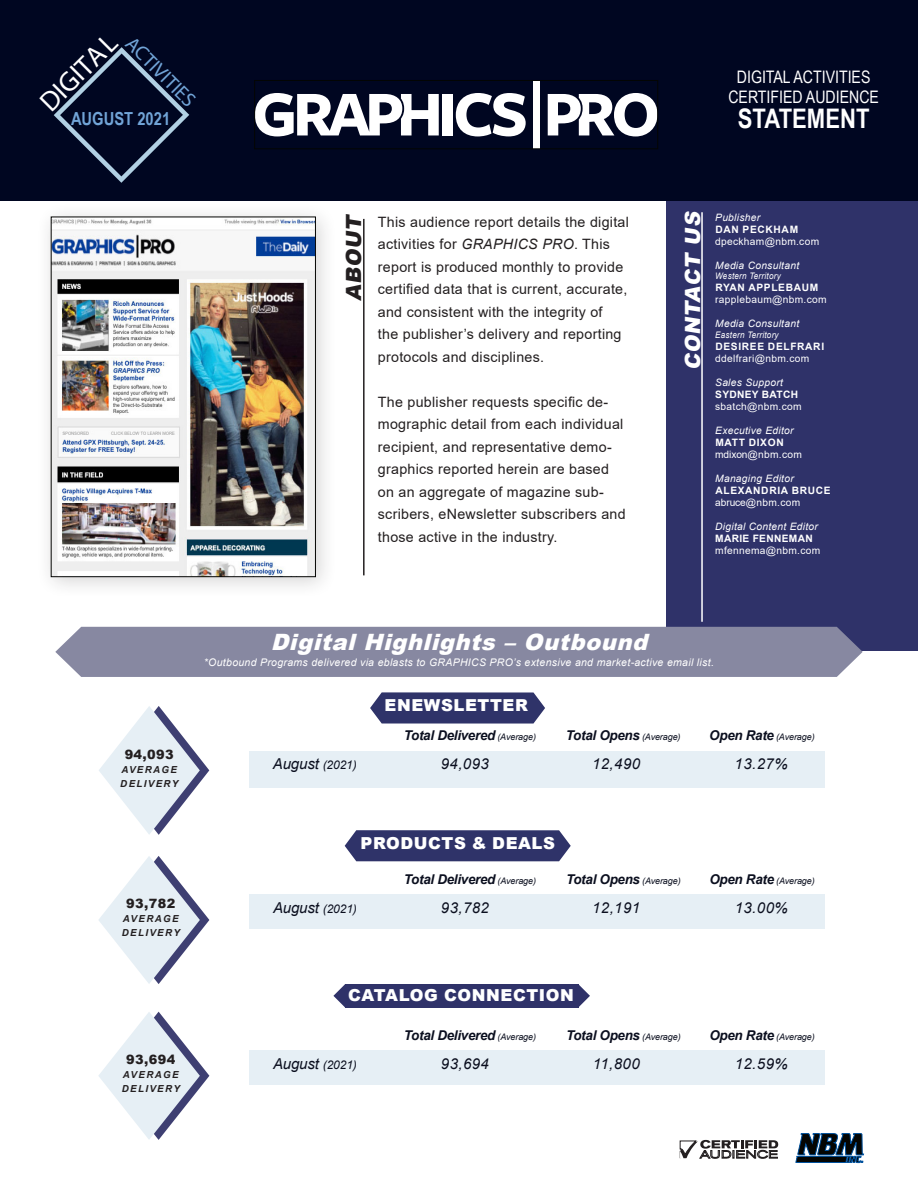
<style>
.page{position:relative;width:918px;height:1188px;background:#fff}
.page>*{position:absolute;margin:0;border:0;box-sizing:border-box;transform-origin:0 0}
.t1{font:27.9px "Myriad Pro";color:#fff}
.t2{font:700 27px "Arial Narrow";color:#fff}
.Heading{font:italic 900 22.5px "Arial";color:#fff}
.Heading-2{font:italic 900 21px "Arial";color:#fff}
.Heading-3{font:italic 900 21px "Arial";color:#231f20}
.t3{font:20.25px "Myriad Pro";color:#71a4d7}
.t4{font:700 18px "Arial Narrow";color:#71a4d7}
.t5{font:17.25px "Arial Narrow";color:#fff}
.Heading3{font:900 16.5px "Arial";letter-spacing:.035em;color:#fff}
.Copy{font:italic 15px "Arial";letter-spacing:.03em;color:#0b0f1f}
.Copy-2{font:14.25px/22.5px "Arial";letter-spacing:.02em;color:#231f20}
.Heading_2{font:italic 700 13.5px "Arial";letter-spacing:-.02em;color:#0b0f1f}
.Heading__main{font:900 12.9px "Arial";letter-spacing:.03em;color:#231f20}
.Heading-4{font:italic 10.5px "Arial";letter-spacing:.03em;color:#fff}
.Copy-3{font:10.2px "Arial";letter-spacing:.03em;color:#fff}
.Heading_2-2{font:italic 10.2px "Arial";letter-spacing:.03em;color:#fff}
.Name{font:700 10.2px "Arial";letter-spacing:.065em;color:#fff}
.Copy-4{font:italic 10.2px "Arial";letter-spacing:.03em;color:#fff}
.Copy-5{font:10.2px "Arial";letter-spacing:-.01em;color:#fff}
.Copy-6{font:700 10.2px "Arial";letter-spacing:.03em;color:#fff}
.Heading__main-2{font:italic 700 9.6px "Arial";letter-spacing:.145em;color:#231f20}
.Heading_2-3{font:italic 9px "Arial";letter-spacing:-.01em;color:#0b0f1f}
.Heading_2-4{font:italic 9px "Arial";letter-spacing:.03em;color:#fff;scale:.9 1}
.s1{font-style:italic}
.s2{font-size:12px}
.s3{font-weight:400;font-size:9px}
.s4{font-weight:700;font-size:13.5px}
</style>
<div class="page">
<div style="left:666px;top:183px;width:252px;height:468px;background:#2f3269"></div>
<hr style="left:701px;top:212px;width:2px;height:410px;background:#fff">
<svg style="left:796px;top:1133px;width:68px;height:31px;background:#354b5f"></svg>
<div style="left:0;top:0;width:918px;height:201px;background:#000621"></div>
<svg style="left:679px;top:1140px;width:99px;height:19px"></svg>
<svg style="left:54px;top:47px;width:135px;height:136px"></svg>
<svg style="left:254px;top:80px;width:404px;height:69px"></svg>
<div style="left:36px;top:202px;width:302px;height:397px;background:#231f20;opacity:.2"></div>
<img style="left:51px;top:217px;width:265px;height:360px">
<hr style="left:363px;top:219px;width:2px;height:356px;background:#231f20">
<div style="left:55px;top:627px;width:808px;height:50px;background:#8788a1"></div>
<div style="left:249px;top:751px;width:576px;height:37px;background:#e6eff5"></div>
<svg style="left:370px;top:692px;width:175px;height:32px;background:#424677"></svg>
<svg style="left:345px;top:830px;width:226px;height:31px;background:#3b3e71"></svg>
<div style="left:250px;top:894px;width:575px;height:35px;background:#e6eff5"></div>
<svg style="left:99px;top:706px;width:110px;height:129px"></svg>
<svg style="left:99px;top:856px;width:110px;height:128px"></svg>
<div style="left:250px;top:1050px;width:575px;height:35px;background:#e6eff5"></div>
<svg style="left:98px;top:1012px;width:111px;height:128px"></svg>
<div style="left:345px;top:984px;width:233px;height:23px;background:#2f3269"></div>
<svg style="left:578px;top:984px;width:12px;height:23px"></svg>
<svg style="left:333px;top:984px;width:12px;height:23px"></svg>
<h1 class="t1" style="left:32px;top:94px;width:98px;rotate:-45deg">DIGITAL</h1>
<h3 class="t3" style="left:138px;top:31px;width:92px;rotate:45deg">ACTIVITIES</h3>
<p class="t4" style="left:71px;top:105px;width:101px">AUGUST 2021</p>
<p class="t5" style="left:737px;top:64px;width:135px">DIGITAL ACTIVITIES</p>
<p class="t5" style="left:728px;top:84px;width:152px">CERTIFIED AUDIENCE</p>
<p class="t2" style="left:738px;top:98px;width:133px">STATEMENT</p>
<p class="Heading-3" style="left:338px;top:301px;width:91px;rotate:-90deg">ABOUT</p>
<p class="Copy-2" style="left:378px;top:210px;width:253px">This audience report details the digital activities for <span class="s1">GRAPHICS PRO</span>. This report is produced monthly to provide certified data that is current, accurate, and consistent with the integrity of<br>the publisher’s delivery and reporting protocols and disciplines.</p>
<p class="Copy-2" style="left:378px;top:390px;width:249px">The publisher requests specific de&shy;mographic detail from each individual recipient, and representative demo&shy;graphics reported herein are based on an aggregate of magazine sub&shy;scribers, eNewsletter subscribers and those active in the industry.</p>
<p class="Heading-2" style="left:677px;top:370px;width:164px;rotate:-90deg">CONTACT US</p>
<p class="Heading_2-2" style="left:715px;top:210px;width:46px">Publisher</p>
<p class="Name" style="left:715px;top:222px;width:84px">DAN PECKHAM</p>
<p class="Copy-3" style="left:715px;top:234px;width:105px">dpeckham@nbm.com</p>
<p class="Heading_2-2" style="left:715px;top:258px;width:85px">Media Consultant</p>
<p class="Heading_2-4" style="left:715px;top:270px;width:74px">Western Territory</p>
<p class="Name" style="left:715px;top:280px;width:104px">RYAN APPLEBAUM</p>
<p class="Copy-3" style="left:715px;top:293px;width:113px">rapplebaum@nbm.com</p>
<p class="Heading_2-2" style="left:715px;top:317px;width:85px">Media Consultant</p>
<p class="Heading_2-4" style="left:715px;top:329px;width:72px">Eastern Territory</p>
<p class="Name" style="left:715px;top:339px;width:110px">DESIREE DELFRARI</p>
<p class="Copy-3" style="left:715px;top:351px;width:96px">ddelfrari@nbm.com</p>
<p class="Copy-4" style="left:715px;top:375px;width:69px">Sales Support</p>
<p class="Copy-6" style="left:715px;top:387px;width:84px">SYDNEY BATCH</p>
<p class="Copy-3" style="left:715px;top:399px;width:88px">sbatch@nbm.com</p>
<p class="Heading_2-2" style="left:715px;top:423px;width:80px">Executive Editor</p>
<p class="Name" style="left:715px;top:435px;width:70px">MATT DIXON</p>
<p class="Copy-5" style="left:715px;top:447px;width:88px">mdixon@nbm.com</p>
<p class="Heading_2-2" style="left:715px;top:471px;width:80px">Managing Editor</p>
<p class="Name" style="left:715px;top:483px;width:117px">ALEXANDRIA BRUCE</p>
<p class="Copy-5" style="left:715px;top:495px;width:87px">abruce@nbm.com</p>
<p class="Copy-4" style="left:715px;top:519px;width:104px">Digital Content Editor</p>
<p class="Copy-6" style="left:715px;top:531px;width:99px">MARIE FENNEMAN</p>
<p class="Copy-3" style="left:715px;top:543px;width:107px">mfennema@nbm.com</p>
<p class="Heading__main" style="left:125px;top:745px;width:51px">94,093</p>
<p class="Heading__main-2" style="left:121px;top:763px;width:57px">AVERAGE</p>
<p class="Heading__main-2" style="left:120px;top:777px;width:60px">DELIVERY</p>
<p class="Heading__main" style="left:126px;top:894px;width:51px">93,782</p>
<p class="Heading__main-2" style="left:123px;top:912px;width:57px">AVERAGE</p>
<p class="Heading__main-2" style="left:122px;top:926px;width:60px">DELIVERY</p>
<p class="Heading" style="left:271px;top:625px;width:386px">DigitalHighlights –Outbound</p>
<p class="Heading-4" style="left:204px;top:656px;width:512px">*Outbound Programs delivered via eblasts to GRAPHICS PRO’s extensive and market-active email list.</p>
<p class="Copy" style="left:273px;top:754px;width:85px">August <span class="s2">(2021)</span></p>
<p class="Heading3" style="left:385px;top:693px;width:145px">ENEWSLETTER</p>
<p class="Heading_2" style="left:404px;top:726px;width:134px">Total Delivered <span class="s3">(Average)</span></p>
<p class="Heading_2" style="left:566px;top:726px;width:116px">Total Opens <span class="s3">(Average)</span></p>
<p class="Heading_2-3" style="left:709px;top:731px;width:107px"><span class="s4">Open Rate</span> (Average)</p>
<p class="Copy" style="left:441px;top:754px;width:50px">94,093</p>
<p class="Copy" style="left:592px;top:754px;width:50px">12,490</p>
<p class="Copy" style="left:735px;top:754px;width:55px">13.27%</p>
<p class="Heading3" style="left:361px;top:831px;width:196px">PRODUCTS &amp; DEALS</p>
<p class="Heading_2" style="left:404px;top:870px;width:134px">Total Delivered <span class="s3">(Average)</span></p>
<p class="Heading_2" style="left:566px;top:870px;width:116px">Total Opens <span class="s3">(Average)</span></p>
<p class="Heading_2-3" style="left:709px;top:875px;width:107px"><span class="s4">Open Rate</span> (Average)</p>
<p class="Copy" style="left:441px;top:898px;width:50px">93,782</p>
<p class="Copy" style="left:592px;top:898px;width:50px">12,191</p>
<p class="Copy" style="left:735px;top:898px;width:55px">13.00%</p>
<p class="Copy" style="left:273px;top:898px;width:85px">August <span class="s2">(2021)</span></p>
<p class="Heading3" style="left:348px;top:983px;width:227px">CATALOG CONNECTION</p>
<p class="Heading_2" style="left:404px;top:1026px;width:134px">Total Delivered <span class="s3">(Average)</span></p>
<p class="Heading_2" style="left:566px;top:1026px;width:116px">Total Opens <span class="s3">(Average)</span></p>
<p class="Heading_2-3" style="left:709px;top:1031px;width:107px"><span class="s4">Open Rate</span> (Average)</p>
<p class="Heading__main" style="left:126px;top:1050px;width:51px">93,694</p>
<p class="Copy" style="left:441px;top:1054px;width:50px">93,694</p>
<p class="Copy" style="left:593px;top:1054px;width:49px">11,800</p>
<p class="Copy" style="left:735px;top:1054px;width:55px">12.59%</p>
<p class="Heading__main-2" style="left:123px;top:1068px;width:57px">AVERAGE</p>
<p class="Heading__main-2" style="left:122px;top:1082px;width:60px">DELIVERY</p>
<p class="Copy" style="left:273px;top:1054px;width:85px">August <span class="s2">(2021)</span></p>
</div>
